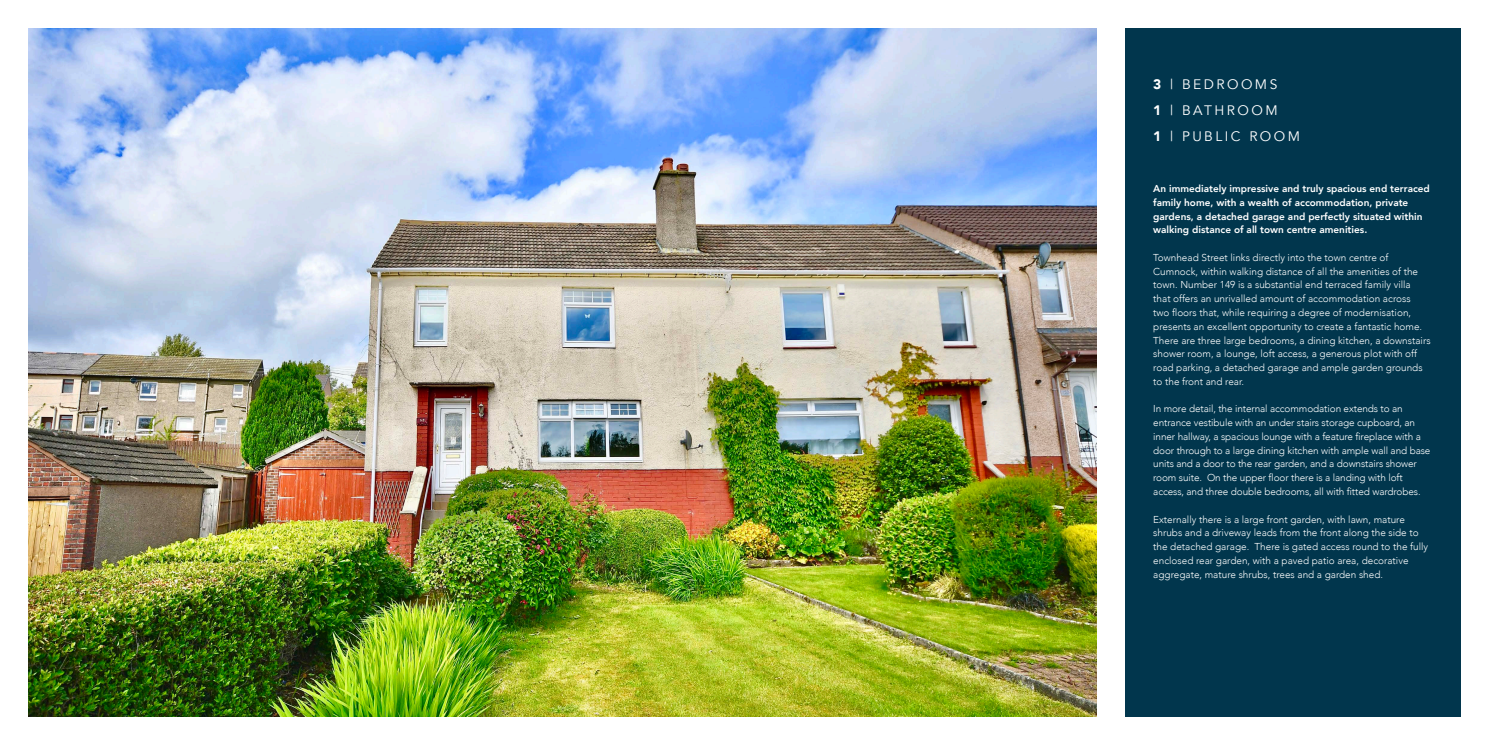
<style>
.page{position:relative;width:1489px;height:745px;background:#fff}
.page>*{position:absolute;margin:0;border:0;box-sizing:border-box;transform-origin:0 0}
.t1{font:13.75px "Avenir";letter-spacing:.18em;color:#fff}
.t2{font:300 10px/13.8px "Avenir";color:#fff}
.t3{font:800 10px/13.8px "Avenir";color:#fff}
.s1{font-weight:900}
</style>
<div class="page">
<div style="left:28px;top:28px;width:1432px;height:688px;background:#01364d"></div>
<div style="left:1096px;top:0;width:28px;height:744px;background:#fff"></div>
<img style="left:28px;top:28px;width:1068px;height:688px">
<p class="t1" style="left:1153px;top:75px;width:126px"><span class="s1">3</span> | BEDROOMS</p>
<p class="t1" style="left:1153px;top:102px;width:126px"><span class="s1">1</span> | BATHROOM</p>
<p class="t1" style="left:1153px;top:128px;width:148px"><span class="s1">1</span> | PUBLIC ROOM</p>
<p class="t3" style="left:1153px;top:182px;width:278px">An immediately impressive and truly spacious end terraced family home, with a wealth of accommodation, private gardens, a detached garage and perfectly situated within walking distance of all town centre amenities.</p>
<p class="t2" style="left:1153px;top:250px;width:279px">Townhead Street links directly into the town centre of Cumnock, within walking distance of all the amenities of the town. Number 149 is a substantial end terraced family villa that offers an unrivalled amount of accommodation across<br>two floors that, while requiring a degree of modernisation, presents an excellent opportunity to create a fantastic home.<br>There are three large bedrooms, a dining kitchen, a downstairs shower room, a lounge, loft access, a generous plot with off road parking, a detached garage and ample garden grounds to the front and rear.</p>
<p class="t2" style="left:1153px;top:402px;width:279px">In more detail, the internal accommodation extends to an entrance vestibule with an under stairs storage cupboard, an inner hallway, a spacious lounge with a feature fireplace with a door through to a large dining kitchen with ample wall and base units and a door to the rear garden, and a downstairs shower room suite. On the upper floor there is a landing with loft access, and three double bedrooms, all with fitted wardrobes.</p>
<p class="t2" style="left:1153px;top:512px;width:276px">Externally there is a large front garden, with lawn, mature shrubs and a driveway leads from the front along the side to the detached garage. There is gated access round to the fully enclosed rear garden, with a paved patio area, decorative aggregate, mature shrubs, trees and a garden shed.</p>
</div>
